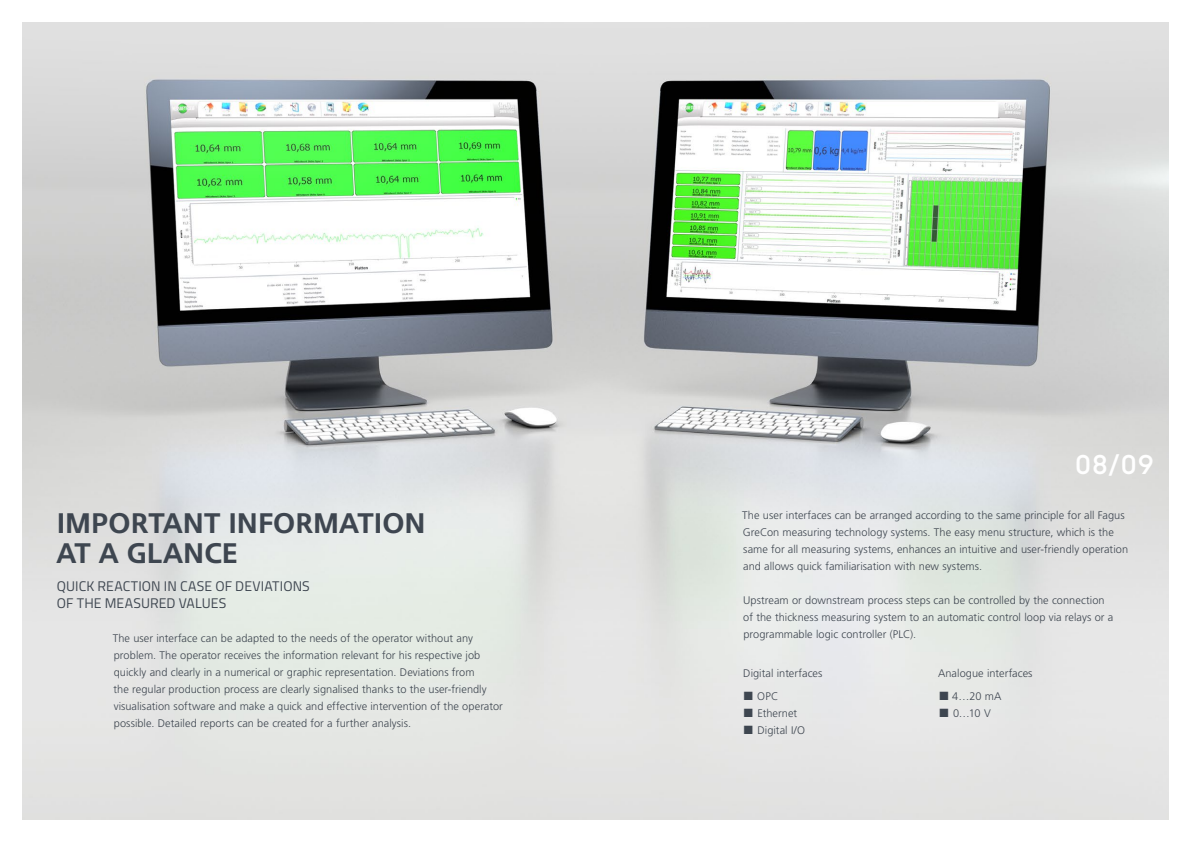
<style>
.page{position:relative;width:1191px;height:842px;background:#fff}
.page>*{position:absolute;margin:0;border:0;box-sizing:border-box;transform-origin:0 0}
.t1{font:28px/30px "MINI Type Headline";color:#3e4650}
.t2{font:700 26px "Normal";color:#fff}
.t3{font:14px/16.8px "Titillium";letter-spacing:.005em;color:#3e4650}
.t4{font:300 11px/17px "Frutiger LT Std";letter-spacing:.005em;color:#3e4650}
</style>
<div class="page">
<img style="left:23px;top:23px;width:1145px;height:796px">
<h1 class="t1" style="left:56px;top:507px;width:371px">IMPORTANT INFORMATION<br>AT A GLANCE</h1>
<p class="t3" style="left:57px;top:577px;width:254px">QUICK REACTION IN CASE OF DEVIATIONS<br>OF THE MEASURED VALUES</p>
<p class="t4" style="left:113px;top:629px;width:391px">The user interface can be adapted to the needs of the operator without any problem. The operator receives the information relevant for his respective job quickly and clearly in a numerical or graphic representation. Deviations from<br>the regular production process are clearly signalised thanks to the user-friendly visualisation software and make a quick and effective intervention of the operator possible. Detailed reports can be created for a further analysis.</p>
<h2 class="t2" style="left:1074px;top:452px;width:81px">08/09</h2>
<p class="t4" style="left:742px;top:506px;width:387px">The user interfaces can be arranged according to the same principle for all Fagus GreCon measuring technology systems. The easy menu structure, which is the same for all measuring systems, enhances an intuitive and user-friendly operation and allows quick familiarisation with new systems.</p>
<p class="t4" style="left:743px;top:591px;width:372px">Upstream or downstream process steps can be controlled by the connection of the thickness measuring system to an automatic control loop via relays or a programmable logic controller (PLC).</p>
<p class="t4" style="left:743px;top:665px;width:81px">Digital interfaces</p>
<p class="t4" style="left:744px;top:688px;width:36px">■ OPC</p>
<p class="t4" style="left:744px;top:705px;width:55px">■ Ethernet</p>
<p class="t4" style="left:744px;top:722px;width:63px">■ Digital I/O</p>
<p class="t4" style="left:938px;top:665px;width:96px">Analogue interfaces</p>
<p class="t4" style="left:939px;top:688px;width:63px">■ 4…20 mA</p>
<p class="t4" style="left:939px;top:705px;width:53px">■ 0…10 V</p>
</div>
